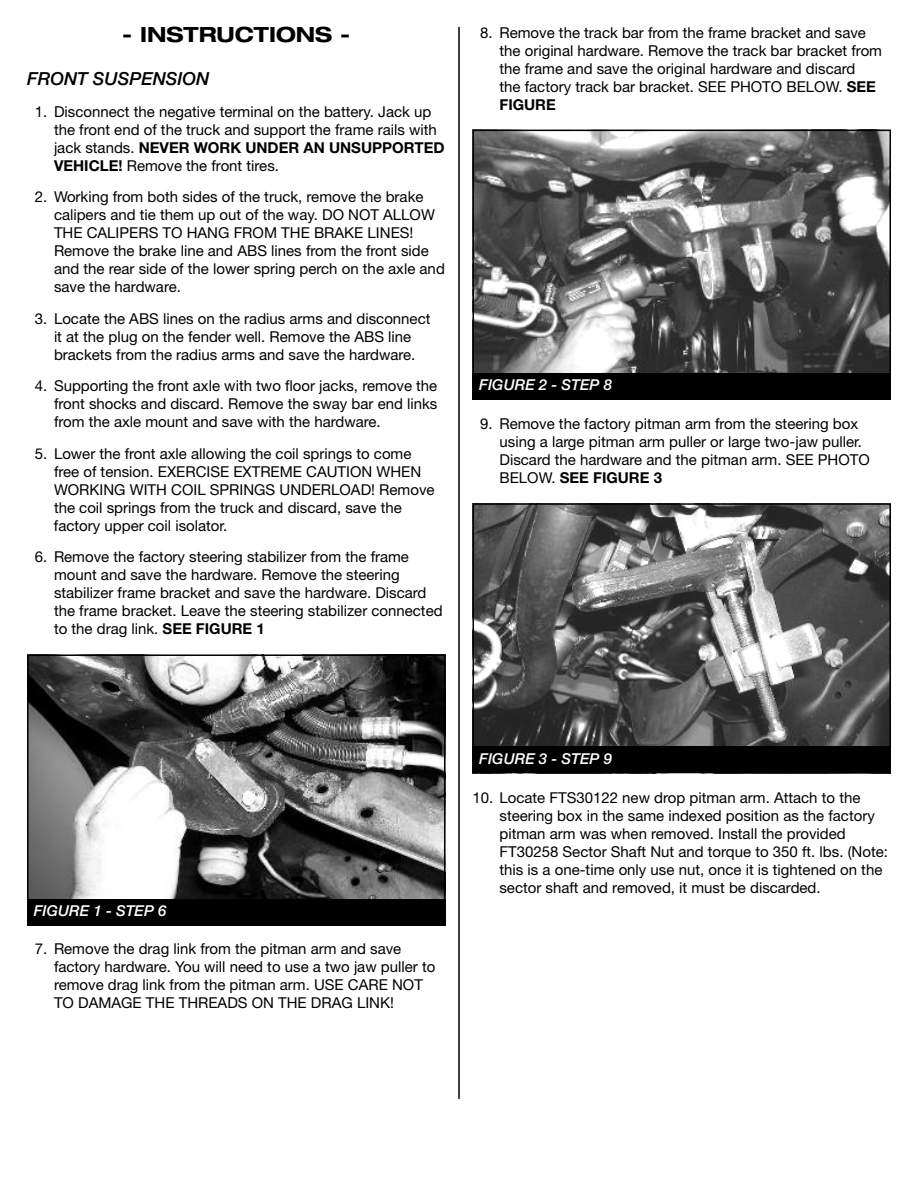
<style>
.page{position:relative;width:918px;height:1188px;background:#fff}
.page>*{position:absolute;margin:0;border:0;box-sizing:border-box;transform-origin:0 0}
.t1{font:700 expanded 21px "Helvetica Neue LT Std";color:#000}
.t2{font:italic 500 18px "Helvetica Neue LT Std";color:#000}
.t3{font:15px/18px "Helvetica Neue LT Std";color:#000}
.t4{font:italic 500 15px "Helvetica Neue LT Std";color:#fff}
.s1{font-weight:700}
</style>
<div class="page">
<hr style="left:458px;top:27px;width:2px;height:1072px;background:#000">
<img style="left:475px;top:133px;width:413px;height:240px">
<div style="left:472px;top:130px;width:419px;height:270px;border:2px solid #000"></div>
<div style="left:472px;top:373px;width:419px;height:27px;background:#000"></div>
<img style="left:30px;top:657px;width:413px;height:242px">
<div style="left:27px;top:654px;width:419px;height:270px;border:2px solid #000"></div>
<div style="left:27px;top:899px;width:419px;height:27px;background:#000"></div>
<img style="left:475px;top:506px;width:413px;height:240px">
<div style="left:472px;top:503px;width:419px;height:270px;border:2px solid #000"></div>
<div style="left:472px;top:746px;width:419px;height:27px;background:#000"></div>
<h1 class="t1" style="left:122px;top:21px;width:230px">- INSTRUCTIONS -</h1>
<p class="t2" style="left:27px;top:68px;width:184px">FRONT SUSPENSION</p>
<p class="t3" style="left:54px;top:102px;width:392px;text-indent:-19px">1. Disconnect the negative terminal on the battery. Jack up the front end of the truck and support the frame rails with jack stands. <span class="s1">NEVER WORK UNDER AN UNSUPPORTED VEHICLE!</span> Remove the front tires.</p>
<p class="t3" style="left:54px;top:188px;width:392px;text-indent:-19px">2. Working from both sides of the truck, remove the brake calipers and tie them up out of the way. DO NOT ALLOW THE CALIPERS TO HANG FROM THE BRAKE LINES!<br>Remove the brake line and ABS lines from the front side and the rear side of the lower spring perch on the axle and save the hardware.</p>
<p class="t3" style="left:35px;top:309px;width:397px;text-align:center">3. Locate the ABS lines on the radius arms and disconnect it at the plug on the fender well. Remove the ABS line brackets from the radius arms and save the hardware.</p>
<p class="t3" style="left:54px;top:377px;width:385px;text-align:justify;text-indent:-19px">4. Supporting the front axle with two floor jacks, remove the front shocks and discard. Remove the sway bar end links from the axle mount and save with the hardware.</p>
<p class="t3" style="left:54px;top:444px;width:382px;text-indent:-19px">5. Lower the front axle allowing the coil springs to come free of tension. EXERCISE EXTREME CAUTION WHEN WORKING WITH COIL SPRINGS UNDERLOAD! Remove the coil springs from the truck and discard, save the factory upper coil isolator.</p>
<p class="t3" style="left:54px;top:548px;width:390px;text-indent:-19px">6. Remove the factory steering stabilizer from the frame mount and save the hardware. Remove the steering stabilizer frame bracket and save the hardware. Discard the frame bracket. Leave the steering stabilizer connected to the drag link. <span class="s1">SEE FIGURE 1</span></p>
<p class="t3" style="left:500px;top:23px;width:384px;text-indent:-19px">8. Remove the track bar from the frame bracket and save the original hardware. Remove the track bar bracket from the frame and save the original hardware and discard<br>the factory track bar bracket. SEE PHOTO BELOW. <span class="s1">SEE FIGURE</span></p>
<p class="t4" style="left:479px;top:376px;width:134px">FIGURE 2 - STEP 8</p>
<p class="t3" style="left:500px;top:415px;width:372px;text-indent:-19px">9. Remove the factory pitman arm from the steering box using a large pitman arm puller or large two-jaw puller.<br>Discard the hardware and the pitman arm. SEE PHOTO BELOW. <span class="s1">SEE FIGURE 3</span></p>
<p class="t4" style="left:34px;top:902px;width:134px">FIGURE 1 - STEP 6</p>
<p class="t3" style="left:54px;top:939px;width:383px;text-indent:-19px">7. Remove the drag link from the pitman arm and save factory hardware. You will need to use a two jaw puller to remove drag link from the pitman arm. USE CARE NOT TO DAMAGE THE THREADS ON THE DRAG LINK!</p>
<p class="t4" style="left:479px;top:750px;width:134px">FIGURE 3 - STEP 9</p>
<p class="t3" style="left:499px;top:788px;width:390px;text-indent:-27px">10. Locate FTS30122 new drop pitman arm. Attach to the steering box in the same indexed position as the factory pitman arm was when removed. Install the provided FT30258 Sector Shaft Nut and torque to 350 ft. lbs. (Note: this is a one-time only use nut, once it is tightened on the sector shaft and removed, it must be discarded.</p>
</div>
